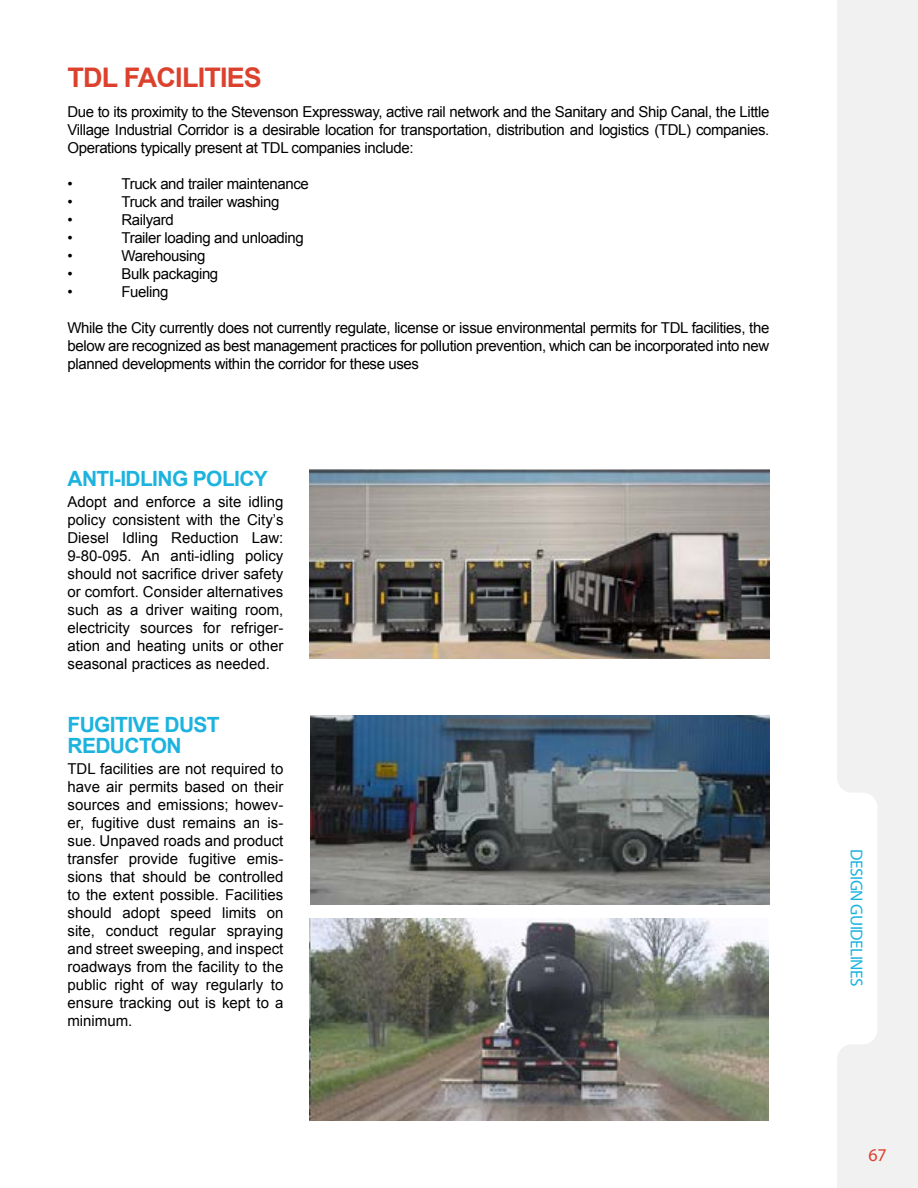
<style>
.page{position:relative;width:918px;height:1188px;background:#fff}
.page>*{position:absolute;margin:0;border:0;box-sizing:border-box;transform-origin:0 0}
.t1{font:700 27px "Arial";letter-spacing:-.03em;color:#dc412d}
.t2{font:700 21px/21px "Arial";letter-spacing:-.03em;color:#1cb3de}
.t3{font:18px "Myriad Pro";color:#dc412d}
.t4{font:17.25px "Myriad Pro";letter-spacing:-.03em;color:#1cb3de}
.t5{font:15px/18px "Arial";letter-spacing:-.025em;color:#000;text-align:justify}
</style>
<div class="page">
<svg style="left:837px;top:0;width:81px;height:1188px;fill:#f1f1f2"></svg>
<img style="left:309px;top:470px;width:460px;height:188px">
<img style="left:310px;top:716px;width:460px;height:188px">
<img style="left:309px;top:918px;width:459px;height:202px">
<h1 class="t1" style="left:68px;top:60px;width:196px">TDL FACILITIES</h1>
<p class="t5" style="left:68px;top:103px;width:703px">Due to its proximity to the Stevenson Expressway, active rail network and the Sanitary and Ship Canal, the Little Village Industrial Corridor is a desirable location for transportation, distribution and logistics (TDL) companies.<br>Operations typically present at TDL companies include:</p>
<p class="t5" style="left:68px;top:175px;width:7px">•</p>
<p class="t5" style="left:122px;top:175px;width:189px">Truck and trailer maintenance</p>
<p class="t5" style="left:68px;top:193px;width:7px">•</p>
<p class="t5" style="left:122px;top:193px;width:159px">Truck and trailer washing</p>
<p class="t5" style="left:68px;top:211px;width:7px">•</p>
<p class="t5" style="left:122px;top:211px;width:54px">Railyard</p>
<p class="t5" style="left:68px;top:229px;width:7px">•</p>
<p class="t5" style="left:122px;top:229px;width:184px">Trailer loading and unloading</p>
<p class="t5" style="left:68px;top:247px;width:7px">•</p>
<p class="t5" style="left:122px;top:247px;width:86px">Warehousing</p>
<p class="t5" style="left:68px;top:265px;width:7px">•</p>
<p class="t5" style="left:122px;top:265px;width:98px">Bulk packaging</p>
<p class="t5" style="left:68px;top:283px;width:7px">•</p>
<p class="t5" style="left:122px;top:283px;width:48px">Fueling</p>
<p class="t5" style="left:68px;top:319px;width:703px">While the City currently does not currently regulate, license or issue environmental permits for TDL facilities, the below are recognized as best management practices for pollution prevention, which can be incorporated into new planned developments within the corridor for these uses</p>
<h2 class="t2" style="left:68px;top:469px;width:202px">ANTI-IDLING POLICY</h2>
<p class="t5" style="left:68px;top:492px;width:218px">Adopt and enforce a site idling policy consistent with the City’s Diesel Idling Reduction Law:<br>9-80-095. An anti-idling policy should not sacrifice driver safety or comfort. Consider alternatives such as a driver waiting room, electricity sources for refriger&shy;ation and heating units or other seasonal practices as needed.</p>
<h2 class="t2" style="left:68px;top:715px;width:154px">FUGITIVE DUST<br>REDUCTON</h2>
<p class="t5" style="left:68px;top:759px;width:218px">TDL facilities are not required to have air permits based on their sources and emissions; howev&shy;er, fugitive dust remains an is&shy;sue. Unpaved roads and product transfer provide fugitive emis&shy;sions that should be controlled to the extent possible. Facilities should adopt speed limits on site, conduct regular spraying and street sweeping, and inspect roadways from the facility to the public right of way regularly to ensure tracking out is kept to a minimum.</p>
<p class="t4" style="left:867px;top:849px;width:139px;rotate:90deg">DESIGN GUIDELINES</p>
<p class="t3" style="left:868px;top:1144px;width:20px">67</p>
</div>
